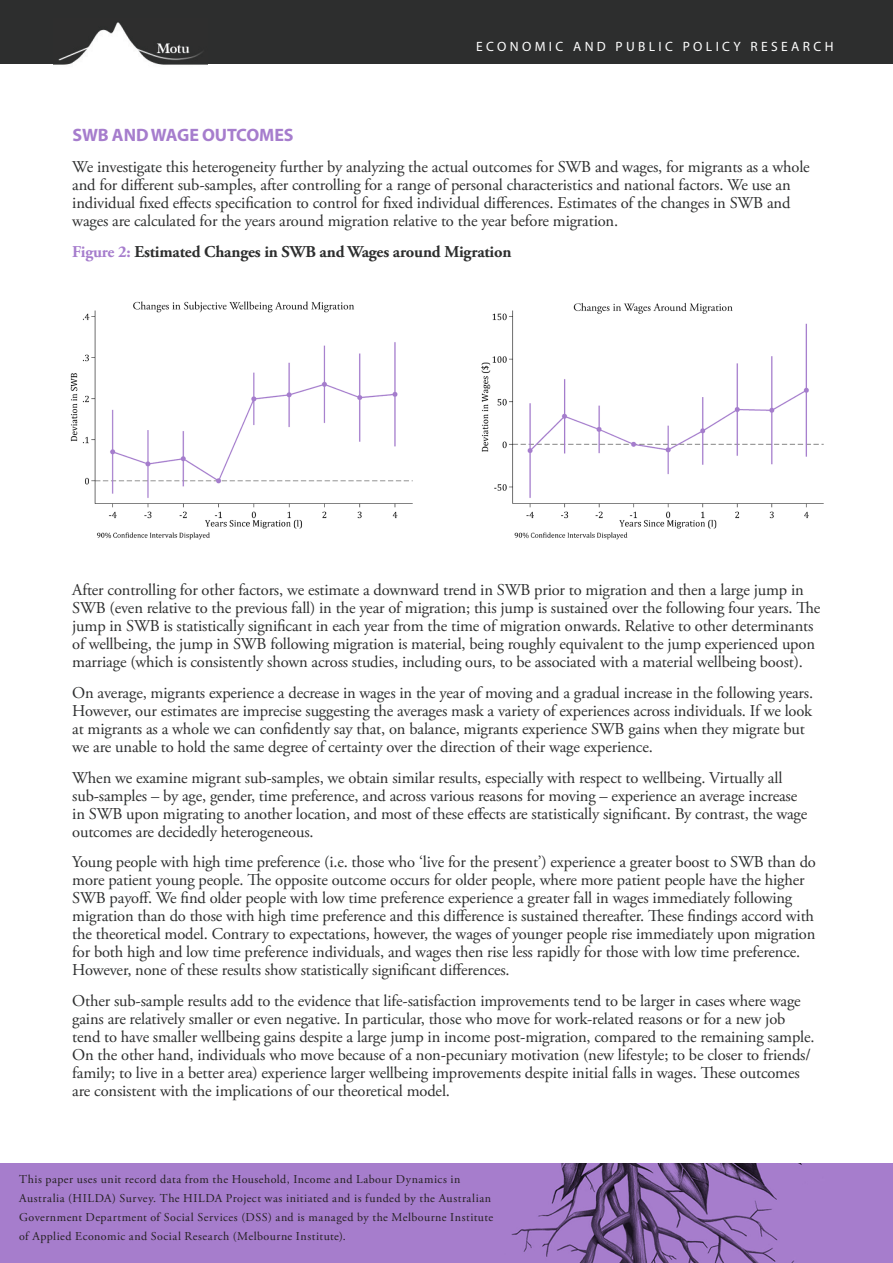
<style>
.page{position:relative;width:893px;height:1263px;background:#fff}
.page>*{position:absolute;margin:0;border:0;box-sizing:border-box;transform-origin:0 0}
.body{font:700 18px "Myriad Pro";letter-spacing:-.005em;color:#a67dcd}
.body-2{font:16.5px/18px "Adobe Garamond Pro";letter-spacing:-.01em;color:#2d2e2e}
.body-3{font:700 16.5px "Adobe Garamond Pro";letter-spacing:-.01em;color:#2d2e2e}
.t1{font:13.5px "Myriad Pro";letter-spacing:.25em;color:#fff}
.Quotes__big{font:12px/18.8px "Adobe Garamond Pro";letter-spacing:.04em;color:#231f20}
.s1{color:#a67dcd}
</style>
<div class="page">
<img style="left:0;top:1163px;width:893px;height:100px">
<img style="left:70px;top:301px;width:343px;height:239px">
<img style="left:481px;top:303px;width:343px;height:237px">
<div style="left:0;top:0;width:893px;height:64px;background:#2d2e2e"></div>
<img style="left:53px;top:22px;width:154px;height:43px">
<p class="t1" style="left:476px;top:38px;width:359px">ECONOMIC AND PUBLIC POLICY RESEARCH</p>
<p class="body" style="left:72px;top:123px;width:223px">SWB AND WAGE OUTCOMES</p>
<p class="body-2" style="left:72px;top:158px;width:739px">We investigate this heterogeneity further by analyzing the actual outcomes for SWB and wages, for migrants as a whole and for different sub-samples, after controlling for a range of personal characteristics and national factors. We use an individual fixed effects specification to control for fixed individual differences. Estimates of the changes in SWB and wages are calculated for the years around migration relative to the year before migration.</p>
<p class="body-3" style="left:72px;top:242px;width:441px"><span class="s1">Figure 2:</span> Estimated Changes in SWB and Wages around Migration</p>
<p class="body-2" style="left:72px;top:581px;width:750px">After controlling for other factors, we estimate a downward trend in SWB prior to migration and then a large jump in SWB (even relative to the previous fall) in the year of migration; this jump is sustained over the following four years. The jump in SWB is statistically significant in each year from the time of migration onwards. Relative to other determinants of wellbeing, the jump in SWB following migration is material, being roughly equivalent to the jump experienced upon marriage (which is consistently shown across studies, including ours, to be associated with a material wellbeing boost).</p>
<p class="body-2" style="left:72px;top:684px;width:742px">On average, migrants experience a decrease in wages in the year of moving and a gradual increase in the following years.<br>However, our estimates are imprecise suggesting the averages mask a variety of experiences across individuals. If we look at migrants as a whole we can confidently say that, on balance, migrants experience SWB gains when they migrate but we are unable to hold the same degree of certainty over the direction of their wage experience.</p>
<p class="body-2" style="left:72px;top:769px;width:736px">When we examine migrant sub-samples, we obtain similar results, especially with respect to wellbeing. Virtually all sub-samples – by age, gender, time preference, and across various reasons for moving – experience an average increase in SWB upon migrating to another location, and most of these effects are statistically significant. By contrast, the wage outcomes are decidedly heterogeneous.</p>
<p class="body-2" style="left:72px;top:854px;width:745px">Young people with high time preference (i.e. those who ‘live for the present’) experience a greater boost to SWB than do more patient young people. The opposite outcome occurs for older people, where more patient people have the higher SWB payoff. We find older people with low time preference experience a greater fall in wages immediately following migration than do those with high time preference and this difference is sustained thereafter. These findings accord with the theoretical model. Contrary to expectations, however, the wages of younger people rise immediately upon migration for both high and low time preference individuals, and wages then rise less rapidly for those with low time preference.<br>However, none of these results show statistically significant differences.</p>
<p class="body-2" style="left:72px;top:992px;width:744px">Other sub-sample results add to the evidence that life-satisfaction improvements tend to be larger in cases where wage gains are relatively smaller or even negative. In particular, those who move for work-related reasons or for a new job tend to have smaller wellbeing gains despite a large jump in income post-migration, compared to the remaining sample.<br>On the other hand, individuals who move because of a non-pecuniary motivation (new lifestyle; to be closer to friends/ family; to live in a better area) experience larger wellbeing improvements despite initial falls in wages. These outcomes are consistent with the implications of our theoretical model.</p>
<p class="Quotes__big" style="left:19px;top:1171px;width:476px">This paper uses unit record data from the Household, Income and Labour Dynamics in Australia (HILDA) Survey. The HILDA Project was initiated and is funded by the Australian Government Department of Social Services (DSS) and is managed by the Melbourne Institute of Applied Economic and Social Research (Melbourne Institute).</p>
</div>
